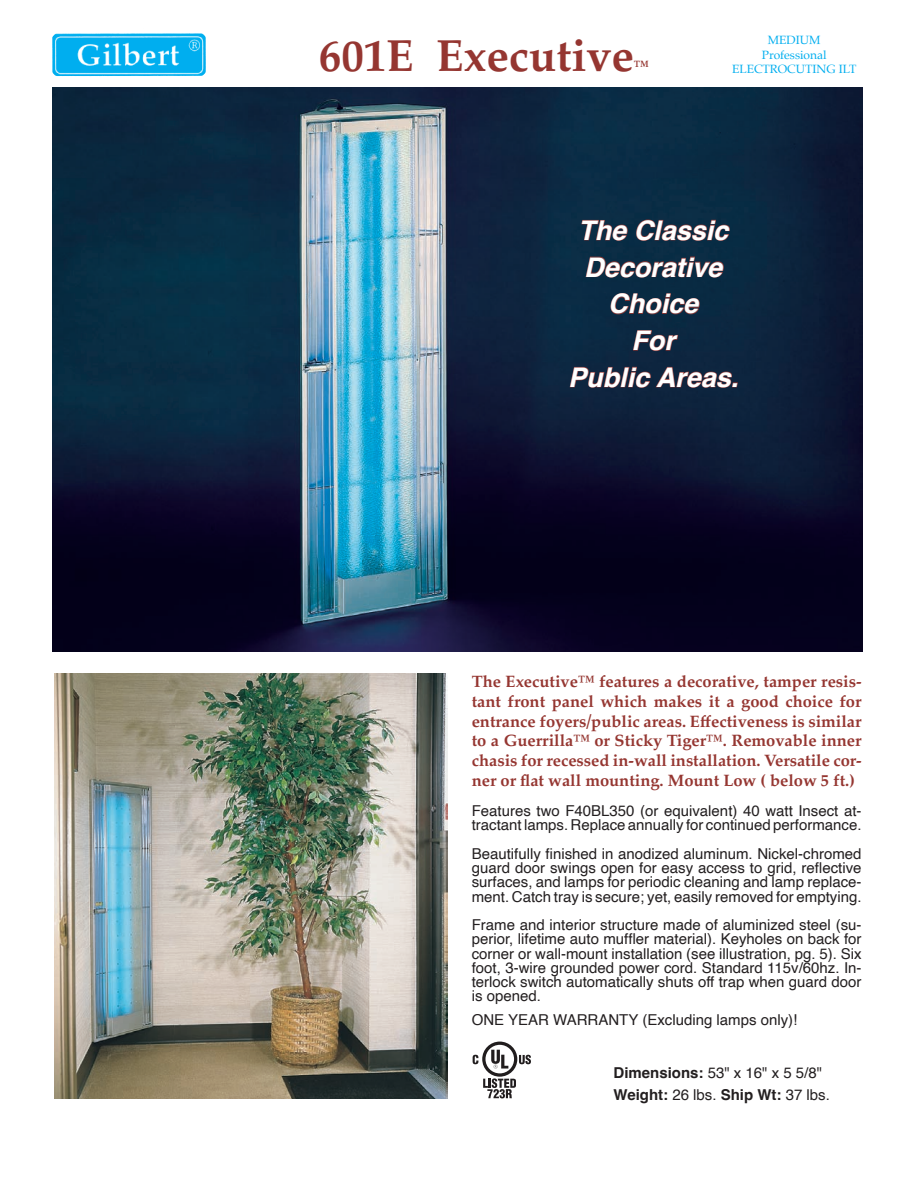
<style>
.page{position:relative;width:918px;height:1188px;background:#fff}
.page>*{position:absolute;margin:0;border:0;box-sizing:border-box;transform-origin:0 0}
.t1{font:700 45px "Palatino";color:#953631}
.t2{font:italic 700 27px "Helvetica";color:#fff}
.t3{font:700 16.5px/19.8px "Palatino";color:#953631;text-align:justify}
.t4{font:15px/14.2px "Helvetica";color:#231f20;text-align:justify}
.t5{font:700 15px "Helvetica";color:#231f20}
.t6{font:700 15px "Palatino";color:#953631}
.t7{font:12px "Palatino";color:#00aeef}
.s1{font-weight:700}
.s2{font-weight:400}
</style>
<div class="page">
<img style="left:52px;top:88px;width:810px;height:563px">
<img style="left:54px;top:673px;width:393px;height:426px">
<svg style="left:581px;top:220px;width:46px;height:21px"></svg>
<svg style="left:635px;top:219px;width:95px;height:22px;background:#2b2e3f"></svg>
<svg style="left:585px;top:256px;width:138px;height:22px;background:#2a2d3e"></svg>
<svg style="left:610px;top:293px;width:89px;height:22px;background:#292c3e"></svg>
<svg style="left:633px;top:330px;width:46px;height:21px"></svg>
<svg style="left:569px;top:366px;width:169px;height:22px;background:#2b283b"></svg>
<svg style="left:473px;top:1042px;width:58px;height:56px"></svg>
<p class="t1" style="left:319px;top:17px;width:316px">601E Executive</p>
<p class="t6" style="left:634px;top:53px;width:16px">™</p>
<p class="t7" style="left:768px;top:30px;width:54px">MEDIUM</p>
<p class="t7" style="left:762px;top:45px;width:66px">Professional</p>
<p class="t7" style="left:732px;top:59px;width:126px">ELECTROCUTING ILT</p>
<p class="t2" style="left:578px;top:214px;width:152px">The Classic</p>
<p class="t2" style="left:584px;top:251px;width:140px">Decorative</p>
<p class="t2" style="left:608px;top:287px;width:92px">Choice</p>
<p class="t2" style="left:631px;top:324px;width:45px">For</p>
<p class="t2" style="left:568px;top:361px;width:172px">Public Areas.</p>
<p class="t3" style="left:472px;top:671px;width:391px">The Executive™ features a decorative, tamper resis&shy;tant front panel which makes it a good choice for entrance foyers/public areas. Effectiveness is similar to a Guerrilla™ or Sticky Tiger™. Removable inner chasis for recessed in-wall installation. Versatile cor&shy;ner or flat wall mounting. Mount Low ( below 5 ft.)</p>
<p class="t4" style="left:472px;top:804px;width:391px">Features two F40BL350 (or equivalent) 40 watt Insect at&shy;tractant lamps. Replace annually for continued performance.</p>
<p class="t4" style="left:472px;top:847px;width:391px">Beautifully finished in anodized aluminum. Nickel-chromed guard door swings open for easy access to grid, reflective surfaces, and lamps for periodic cleaning and lamp replace&shy;ment. Catch tray is secure; yet, easily removed for emptying.</p>
<p class="t4" style="left:472px;top:918px;width:391px">Frame and interior structure made of aluminized steel (su&shy;perior, lifetime auto muffler material). Keyholes on back for corner or wall-mount installation (see illustration, pg. 5). Six foot, 3-wire grounded power cord. Standard 115v/60hz. In&shy;terlock switch automatically shuts off trap when guard door is opened.</p>
<p class="t4" style="left:472px;top:1013px;width:327px">ONE YEAR WARRANTY (Excluding lamps only)!</p>
<p class="t4" style="left:614px;top:1066px;width:210px"><span class="s1">Dimensions:</span> 53" x 16" x 5 5/8"</p>
<p class="t5" style="left:614px;top:1085px;width:218px">Weight: <span class="s2">26 lbs.</span> Ship Wt: <span class="s2">37 lbs.</span></p>
</div>
